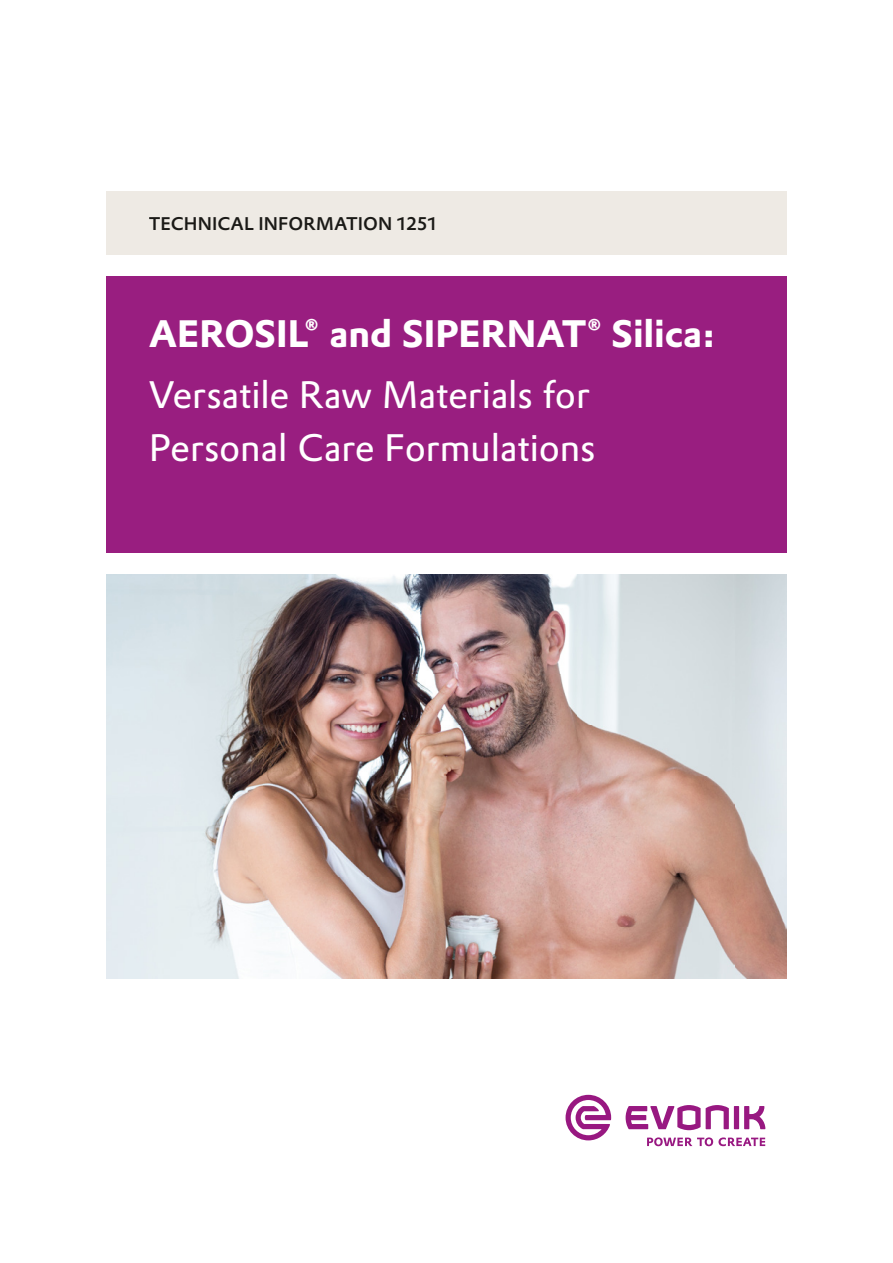
<style>
.page{position:relative;width:893px;height:1263px;background:#fff}
.page>*{position:absolute;margin:0;border:0;box-sizing:border-box;transform-origin:0 0}
.t1{font:37.5px/52.5px "Evonik Prokyon";letter-spacing:-.01em;color:#fff}
.t2{font:700 37.5px "Evonik Prokyon";letter-spacing:-.005em;color:#fff}
.t3{font:500 18px "Evonik Prokyon";letter-spacing:.005em;color:#1a1916}
</style>
<div class="page">
<svg style="left:744px;top:1106px;width:21px;height:23px"></svg>
<div style="left:734px;top:1106px;width:5px;height:23px;background:#981881"></div>
<svg style="left:626px;top:1105px;width:103px;height:25px"></svg>
<svg style="left:566px;top:1095px;width:45px;height:45px"></svg>
<svg style="left:647px;top:1137px;width:118px;height:9px"></svg>
<div style="left:106px;top:191px;width:681px;height:64px;background:#eeeae4"></div>
<div style="left:106px;top:276px;width:681px;height:277px;background:#991e80"></div>
<img style="left:106px;top:574px;width:681px;height:404px">
<p class="t3" style="left:149px;top:209px;width:291px">TECHNICAL INFORMATION 1251</p>
<p class="t2" style="left:149px;top:303px;width:568px">AEROSIL® and SIPERNAT® Silica:</p>
<p class="t1" style="left:149px;top:366px;width:448px">Versatile Raw Materials for<br>Personal Care Formulations</p>
</div>
